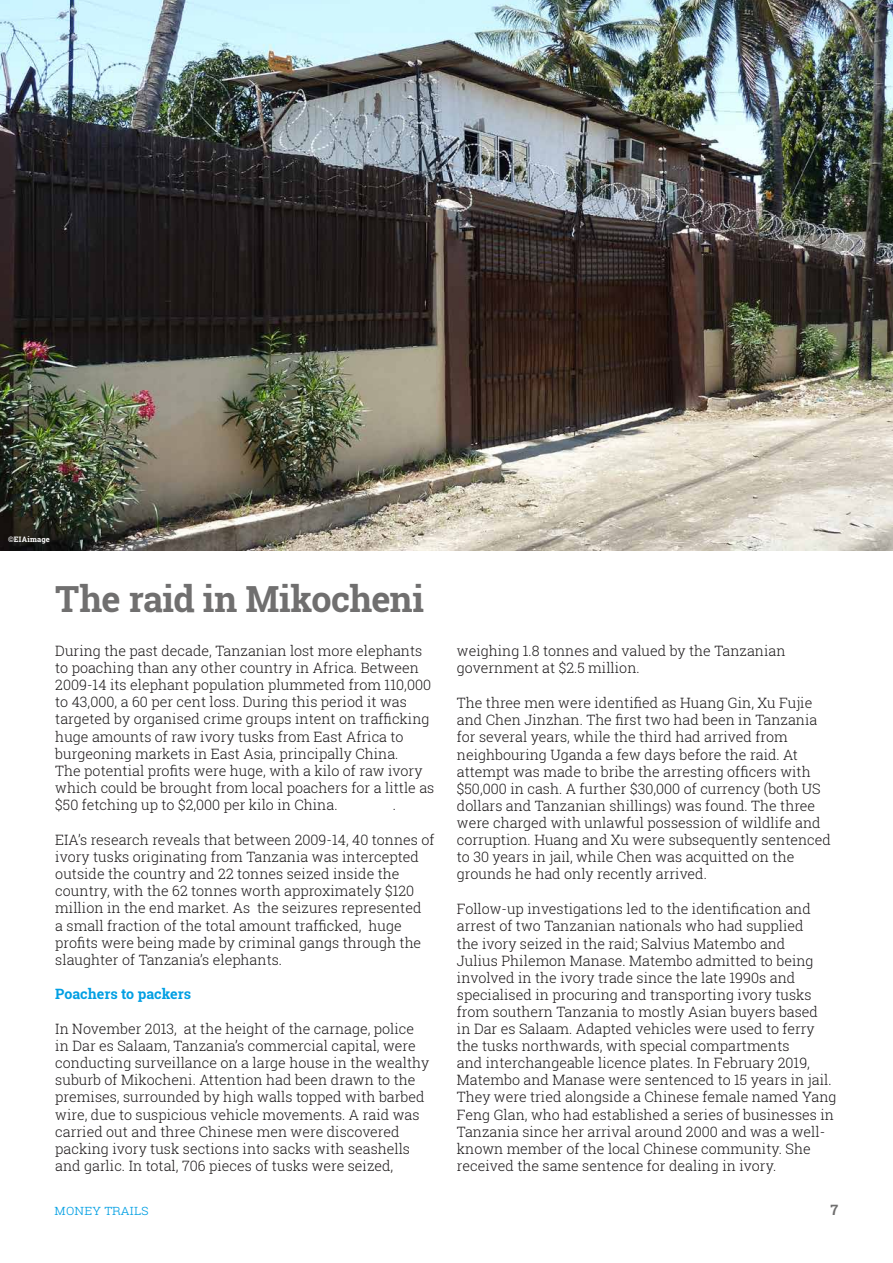
<style>
.page{position:relative;width:893px;height:1263px;background:#fff}
.page>*{position:absolute;margin:0;border:0;box-sizing:border-box;transform-origin:0 0}
.t1{font:700 36px "Roboto Slab";letter-spacing:-.015em;color:#706f6f}
.t2{font:300 14.25px/17.1px "Roboto Slab";color:#1a1718}
.t3{font:700 14.25px "Roboto Slab";color:#009fe3}
.t4{font:300 14.25px "Roboto Slab";color:#009fe3}
.t5{font:700 14.25px "Roboto Slab";color:#706f6f}
.t6{font:700 7.5px "Roboto Slab";letter-spacing:.025em;color:#fff}
</style>
<div class="page">
<img style="left:0;top:0;width:893px;height:551px">
<p class="t6" style="left:8px;top:534px;width:43px">©EIAimage</p>
<h1 class="t1" style="left:55px;top:574px;width:370px">The raid in Mikocheni</h1>
<p class="t2" style="left:55px;top:642px;width:381px">During the past decade, Tanzanian lost more elephants to poaching than any other country in Africa. Between 2009-14 its elephant population plummeted from 110,000 to 43,000, a 60 per cent loss. During this period it was targeted by organised crime groups intent on trafficking huge amounts of raw ivory tusks from East Africa to burgeoning markets in East Asia, principally China.<br>The potential profits were huge, with a kilo of raw ivory which could be brought from local poachers for a little as $50 fetching up to $2,000 per kilo in China.</p>
<p class="t2" style="left:393px;top:796px;width:5px">.</p>
<p class="t2" style="left:55px;top:831px;width:381px">EIA’s research reveals that between 2009-14, 40 tonnes of ivory tusks originating from Tanzania was intercepted outside the country and 22 tonnes seized inside the country, with the 62 tonnes worth approximately $120 million in the end market. As the seizures represented<br>a small fraction of the total amount trafficked, huge profits were being made by criminal gangs through the slaughter of Tanzania’s elephants.</p>
<p class="t3" style="left:55px;top:984px;width:137px">Poachers to packers</p>
<p class="t2" style="left:55px;top:1020px;width:376px">In November 2013, at the height of the carnage, police in Dar es Salaam, Tanzania’s commercial capital, were conducting surveillance on a large house in the wealthy suburb of Mikocheni. Attention had been drawn to the premises, surrounded by high walls topped with barbed wire, due to suspicious vehicle movements. A raid was carried out and three Chinese men were discovered packing ivory tusk sections into sacks with seashells and garlic. In total, 706 pieces of tusks were seized,</p>
<p class="t2" style="left:457px;top:642px;width:330px">weighing 1.8 tonnes and valued by the Tanzanian government at $2.5 million.</p>
<p class="t2" style="left:457px;top:694px;width:376px">The three men were identified as Huang Gin, Xu Fujie and Chen Jinzhan. The first two had been in Tanzania for several years, while the third had arrived from neighbouring Uganda a few days before the raid. At attempt was made to bribe the arresting officers with $50,000 in cash. A further $30,000 of currency (both US dollars and Tanzanian shillings) was found. The three were charged with unlawful possession of wildlife and corruption. Huang and Xu were subsequently sentenced to 30 years in jail, while Chen was acquitted on the grounds he had only recently arrived.</p>
<p class="t2" style="left:457px;top:900px;width:381px">Follow-up investigations led to the identification and arrest of two Tanzanian nationals who had supplied<br>the ivory seized in the raid; Salvius Matembo and<br>Julius Philemon Manase. Matembo admitted to being involved in the ivory trade since the late 1990s and specialised in procuring and transporting ivory tusks from southern Tanzania to mostly Asian buyers based<br>in Dar es Salaam. Adapted vehicles were used to ferry the tusks northwards, with special compartments<br>and interchangeable licence plates. In February 2019, Matembo and Manase were sentenced to 15 years in jail.<br>They were tried alongside a Chinese female named Yang Feng Glan, who had established a series of businesses in Tanzania since her arrival around 2000 and was a well&shy;known member of the local Chinese community. She received the same sentence for dealing in ivory.</p>
<p class="t4" style="left:55px;top:1200px;width:96px">MONEY TRAILS</p>
<p class="t5" style="left:831px;top:1200px;width:9px">7</p>
</div>
